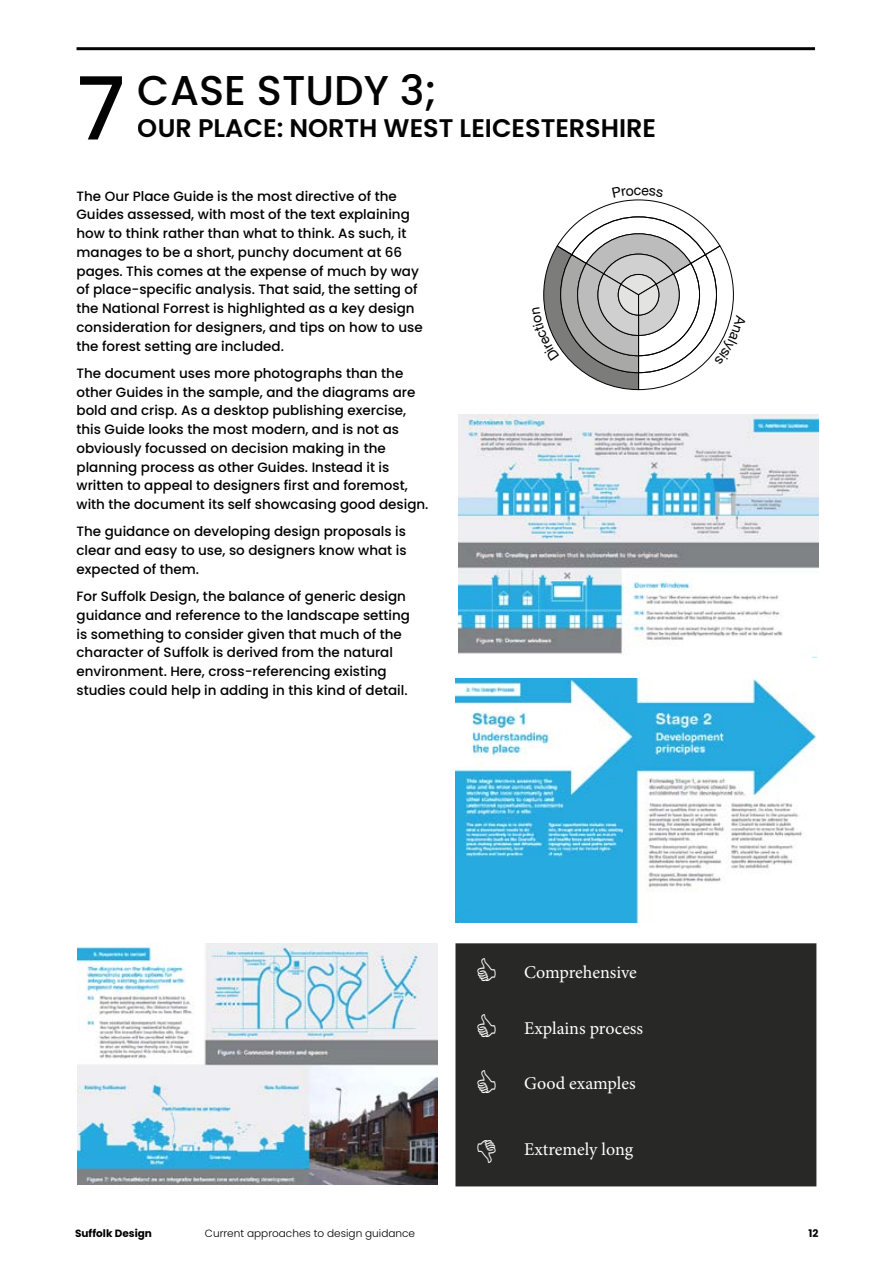
<style>
.page{position:relative;width:893px;height:1263px;background:#fff}
.page>*{position:absolute;margin:0;border:0;box-sizing:border-box;transform-origin:0 0}
.t1{font:500 41.7px "Poppins";color:#000}
.t2{font:600 25.5px "Poppins";color:#000}
.t3{font:18px "Minion Pro";letter-spacing:-.005em;color:#fff}
.t4{font:500 13.5px/18.8px "Poppins";color:#000}
.t5{font:300 10.5px "Poppins";color:#000}
.t6{font:700 10.5px "Poppins";color:#000}
.s1{font-size:87px}
</style>
<div class="page">
<hr style="left:77px;top:47px;width:738px;height:3px;background:#000">
<img style="left:459px;top:414px;width:360px;height:243px">
<img style="left:455px;top:678px;width:361px;height:244px">
<img style="left:77px;top:943px;width:360px;height:241px">
<div style="left:455px;top:943px;width:361px;height:243px;background:#282827"></div>
<svg style="left:478px;top:958px;width:18px;height:23px"></svg>
<svg style="left:478px;top:1014px;width:18px;height:23px"></svg>
<svg style="left:478px;top:1070px;width:18px;height:22px"></svg>
<svg style="left:478px;top:1140px;width:18px;height:23px"></svg>
<svg style="left:543px;top:199px;width:191px;height:191px"></svg>
<h1 class="t1" style="left:77px;top:67px;width:362px"><span class="s1">7</span> CASE STUDY 3;</h1>
<h2 class="t2" style="left:138px;top:113px;width:520px">OUR PLACE: NORTH WEST LEICESTERSHIRE</h2>
<p class="t4" style="left:77px;top:187px;width:348px">The Our Place Guide is the most directive of the Guides assessed, with most of the text explaining how to think rather than what to think. As such, it manages to be a short, punchy document at 66 pages. This comes at the expense of much by way of place-specific analysis. That said, the setting of the National Forrest is highlighted as a key design consideration for designers, and tips on how to use the forest setting are included.</p>
<p class="t4" style="left:77px;top:364px;width:353px">The document uses more photographs than the other Guides in the sample, and the diagrams are bold and crisp. As a desktop publishing exercise, this Guide looks the most modern, and is not as obviously focussed on decision making in the planning process as other Guides. Instead it is written to appeal to designers first and foremost, with the document its self showcasing good design.</p>
<p class="t4" style="left:77px;top:522px;width:332px;text-align:justify">The guidance on developing design proposals is clear and easy to use, so designers know what is expected of them.</p>
<p class="t4" style="left:77px;top:587px;width:335px">For Suffolk Design, the balance of generic design guidance and reference to the landscape setting is something to consider given that much of the character of Suffolk is derived from the natural environment. Here, cross-referencing existing studies could help in adding in this kind of detail.</p>
<h3 class="t3" style="left:524px;top:960px;width:114px">Comprehensive</h3>
<h3 class="t3" style="left:524px;top:1016px;width:121px">Explains process</h3>
<h3 class="t3" style="left:524px;top:1071px;width:113px">Good examples</h3>
<h3 class="t3" style="left:524px;top:1137px;width:111px">Extremely long</h3>
<p class="t6" style="left:75px;top:1227px;width:78px">Suffolk Design</p>
<p class="t5" style="left:205px;top:1227px;width:212px">Current approaches to design guidance</p>
<p class="t6" style="left:809px;top:1227px;width:11px">12</p>
</div>
